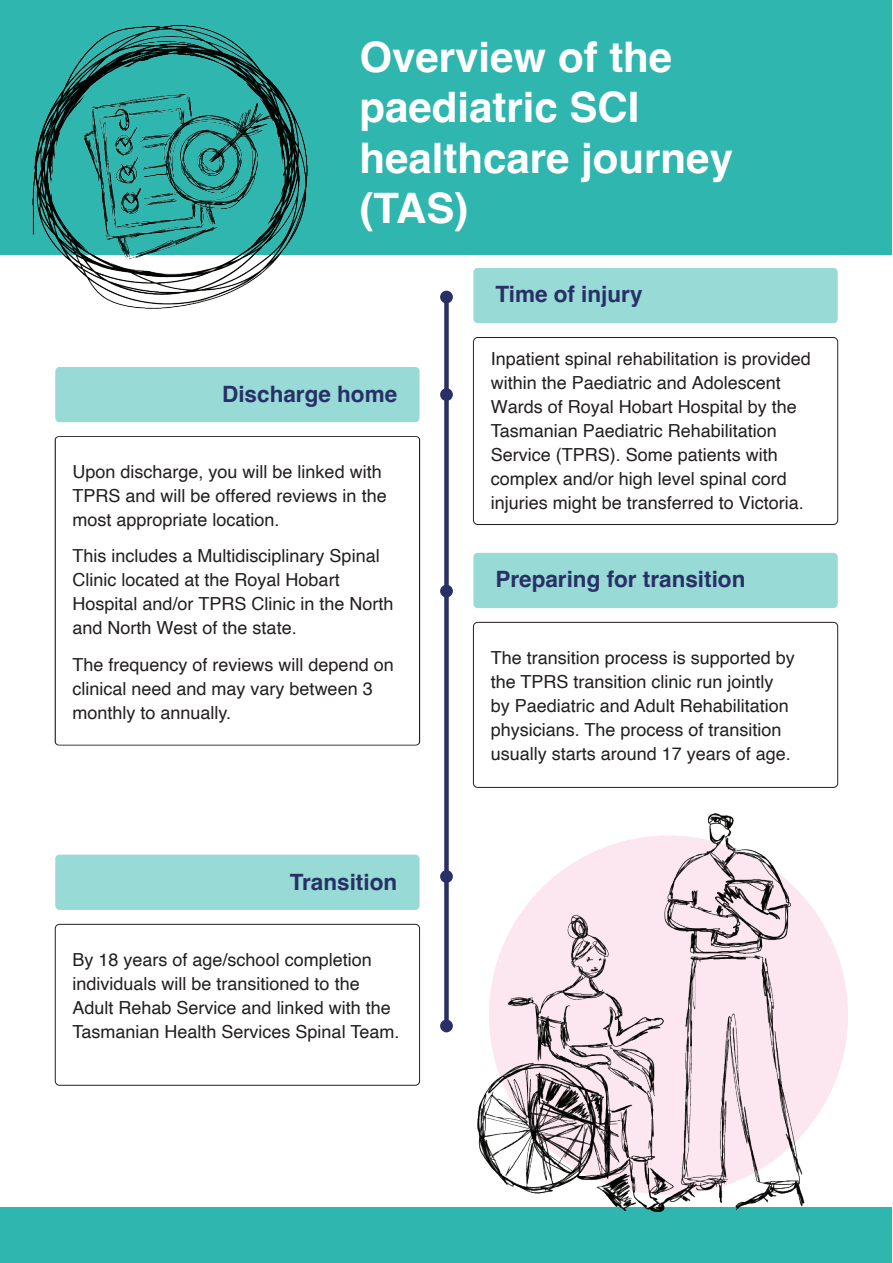
<style>
.page{position:relative;width:893px;height:1263px;background:#fff}
.page>*{position:absolute;margin:0;border:0;box-sizing:border-box;transform-origin:0 0}
.t1{font:700 42px/50.4px "Helvetica";color:#fff}
.t2{font:700 22.5px "Helvetica";color:#293066}
.t3{font:18px/24px "Helvetica";color:#231f20}
</style>
<div class="page">
<div style="left:1px;top:1px;width:891px;height:254px;background:#2fb6ae"></div>
<div style="left:1px;top:1208px;width:891px;height:55px;background:#2fb6ae"></div>
<div style="left:55px;top:367px;width:365px;height:55px;background:#97dad6;border-radius:4px"></div>
<div style="left:55px;top:855px;width:365px;height:55px;background:#97dad6;border-radius:4px"></div>
<div style="left:473px;top:268px;width:365px;height:55px;background:#97dad6;border-radius:4px"></div>
<div style="left:473px;top:553px;width:365px;height:55px;background:#97dad6;border-radius:4px"></div>
<div style="left:473px;top:337px;width:365px;height:188px;border:1px solid #231f20;border-radius:4px"></div>
<div style="left:473px;top:622px;width:365px;height:166px;border:1px solid #231f20;border-radius:4px"></div>
<svg style="left:55px;top:436px;width:365px;height:310px"></svg>
<div style="left:55px;top:924px;width:365px;height:162px;border:1px solid #231f20;border-radius:4px"></div>
<img style="left:33px;top:26px;width:275px;height:283px">
<div style="left:444px;top:296px;width:5px;height:734px;background:#293066"></div>
<div style="left:440px;top:291px;width:13px;height:12px;background:#293066;border-radius:50%"></div>
<div style="left:440px;top:388px;width:13px;height:13px;background:#293066;border-radius:50%"></div>
<div style="left:440px;top:585px;width:13px;height:12px;background:#293066;border-radius:50%"></div>
<div style="left:440px;top:870px;width:13px;height:13px;background:#293066;border-radius:50%"></div>
<div style="left:440px;top:1019px;width:13px;height:13px;background:#293066;border-radius:50%"></div>
<div style="left:489px;top:835px;width:359px;height:359px;background:#fce6ef;border-radius:50%"></div>
<img style="left:478px;top:814px;width:326px;height:398px">
<h1 class="t1" style="left:360px;top:37px;width:375px">Overview of the paediatric SCI healthcare journey (TAS)</h1>
<p class="t2" style="left:222px;top:381px;width:177px">Discharge home</p>
<p class="t3" style="left:73px;top:460px;width:316px">Upon discharge, you will be linked with<br>TPRS and will be offered reviews in the most appropriate location.</p>
<p class="t3" style="left:73px;top:545px;width:322px">This includes a Multidisciplinary Spinal Clinic located at the Royal Hobart Hospital and/or TPRS Clinic in the North and North West of the state.</p>
<p class="t3" style="left:73px;top:653px;width:323px">The frequency of reviews will depend on clinical need and may vary between 3 monthly to annually.</p>
<p class="t2" style="left:290px;top:868px;width:109px">Transition</p>
<p class="t3" style="left:73px;top:948px;width:328px">By 18 years of age/school completion individuals will be transitioned to the Adult Rehab Service and linked with the Tasmanian Health Services Spinal Team.</p>
<p class="t2" style="left:495px;top:281px;width:149px">Time of injury</p>
<p class="t3" style="left:491px;top:348px;width:322px">Inpatient spinal rehabilitation is provided within the Paediatric and Adolescent Wards of Royal Hobart Hospital by the Tasmanian Paediatric Rehabilitation Service (TPRS). Some patients with complex and/or high level spinal cord injuries might be transferred to Victoria.</p>
<p class="t2" style="left:495px;top:565px;width:252px">Preparing for transition</p>
<p class="t3" style="left:491px;top:646px;width:306px">The transition process is supported by the TPRS transition clinic run jointly by Paediatric and Adult Rehabilitation physicians. The process of transition usually starts around 17 years of age.</p>
</div>
